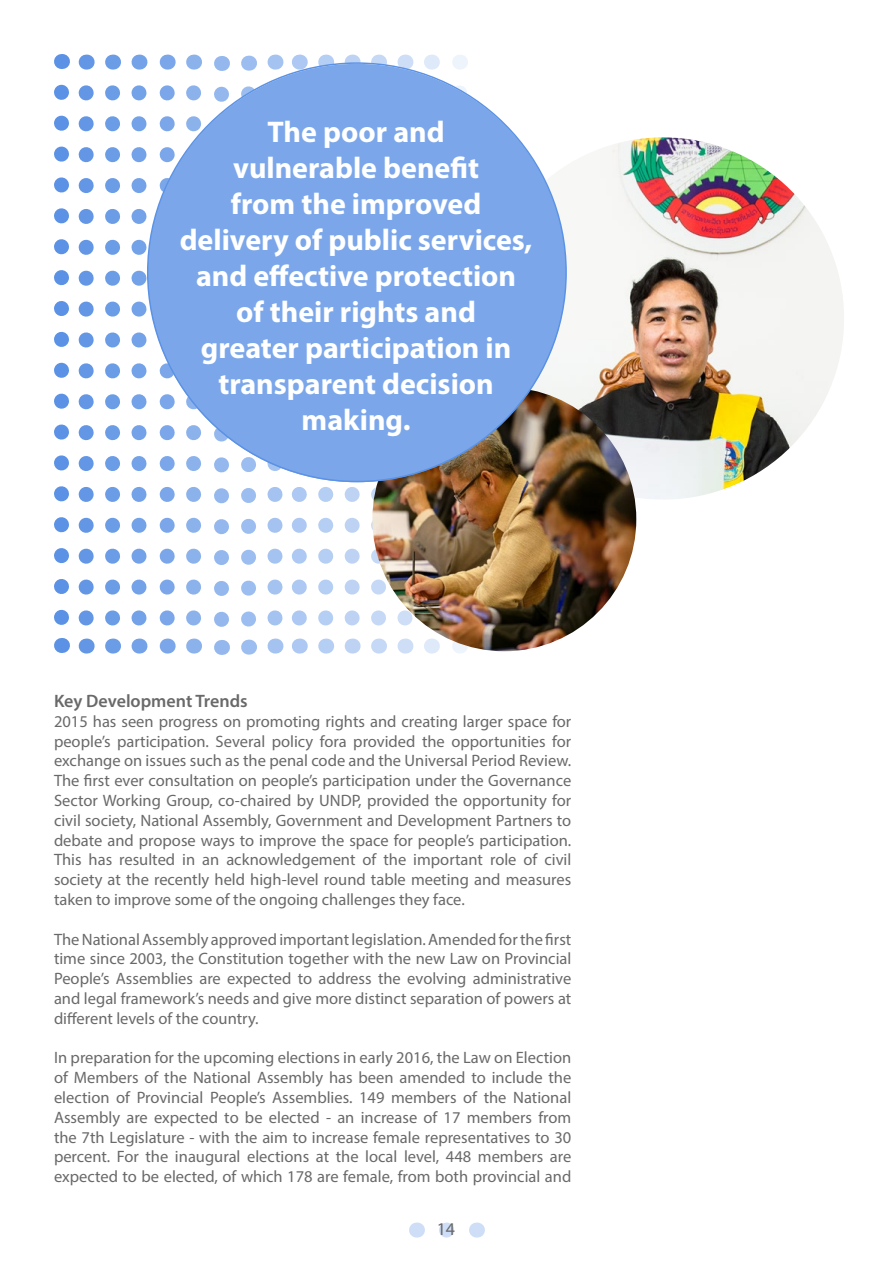
<style>
.page{position:relative;width:893px;height:1263px;background:#fff}
.page>*{position:absolute;margin:0;border:0;box-sizing:border-box;transform-origin:0 0}
.t1{font:700 30px/36px "Myriad Pro";color:#fff;text-align:center}
.t2{font:600 18px "Myriad Pro";color:#696969}
.t3{font:18px "Myriad Pro";color:#696969}
.t4{font:16.5px/19.8px "Myriad Pro";color:#696969;text-align:justify}
</style>
<div class="page">
<svg style="left:446px;top:1222px;width:8px;height:15px"></svg>
<svg style="left:416px;top:1222px;width:1px;height:15px"></svg>
<svg style="left:476px;top:1222px;width:1px;height:15px"></svg>
<svg style="left:214px;top:94px;width:15px;height:533px"></svg>
<svg style="left:222px;top:56px;width:1px;height:15px"></svg>
<svg style="left:222px;top:640px;width:1px;height:15px"></svg>
<svg style="left:160px;top:93px;width:15px;height:533px"></svg>
<svg style="left:167px;top:55px;width:1px;height:15px"></svg>
<svg style="left:167px;top:638px;width:1px;height:15px"></svg>
<svg style="left:292px;top:472px;width:15px;height:154px"></svg>
<svg style="left:299px;top:55px;width:1px;height:15px"></svg>
<svg style="left:299px;top:638px;width:1px;height:15px"></svg>
<svg style="left:267px;top:462px;width:15px;height:164px"></svg>
<svg style="left:275px;top:55px;width:1px;height:15px"></svg>
<svg style="left:275px;top:638px;width:1px;height:15px"></svg>
<svg style="left:241px;top:94px;width:15px;height:533px"></svg>
<svg style="left:249px;top:56px;width:1px;height:15px"></svg>
<svg style="left:249px;top:640px;width:1px;height:15px"></svg>
<svg style="left:186px;top:93px;width:15px;height:533px"></svg>
<svg style="left:194px;top:55px;width:1px;height:15px"></svg>
<svg style="left:194px;top:638px;width:1px;height:15px"></svg>
<svg style="left:318px;top:478px;width:15px;height:148px"></svg>
<svg style="left:326px;top:638px;width:1px;height:15px"></svg>
<svg style="left:345px;top:482px;width:15px;height:144px"></svg>
<svg style="left:352px;top:638px;width:1px;height:15px"></svg>
<svg style="left:397px;top:597px;width:15px;height:29px"></svg>
<svg style="left:405px;top:55px;width:1px;height:14px"></svg>
<svg style="left:405px;top:638px;width:1px;height:15px"></svg>
<svg style="left:431px;top:55px;width:1px;height:15px"></svg>
<svg style="left:431px;top:638px;width:1px;height:15px"></svg>
<svg style="left:371px;top:481px;width:15px;height:145px"></svg>
<svg style="left:379px;top:638px;width:1px;height:15px"></svg>
<svg style="left:460px;top:55px;width:1px;height:14px"></svg>
<svg style="left:54px;top:92px;width:15px;height:533px"></svg>
<svg style="left:62px;top:54px;width:1px;height:15px"></svg>
<svg style="left:62px;top:638px;width:1px;height:15px"></svg>
<svg style="left:79px;top:93px;width:15px;height:533px"></svg>
<svg style="left:86px;top:55px;width:1px;height:15px"></svg>
<svg style="left:86px;top:638px;width:1px;height:15px"></svg>
<svg style="left:105px;top:93px;width:15px;height:533px"></svg>
<svg style="left:113px;top:55px;width:1px;height:15px"></svg>
<svg style="left:113px;top:638px;width:1px;height:15px"></svg>
<svg style="left:131px;top:93px;width:15px;height:533px"></svg>
<svg style="left:139px;top:55px;width:1px;height:15px"></svg>
<svg style="left:139px;top:638px;width:1px;height:15px"></svg>
<img style="left:482px;top:137px;width:362px;height:363px;border-radius:181px">
<img style="left:372px;top:387px;width:264px;height:264px;border-radius:132px">
<div style="left:148px;top:64px;width:418px;height:418px;background:#7ba7ea;border-radius:50%"></div>
<h1 class="t1" style="left:180px;top:113px;width:354px">The poor and<br>vulnerable benefit<br>from the improved delivery of public services, and effective protection of their rights and<br>greater participation in transparent decision making.</h1>
<p class="t2" style="left:54px;top:689px;width:195px">Key Development Trends</p>
<p class="t4" style="left:54px;top:711px;width:519px">2015 has seen progress on promoting rights and creating larger space for people’s participation. Several policy fora provided the opportunities for exchange on issues such as the penal code and the Universal Period Review.<br>The first ever consultation on people’s participation under the Governance Sector Working Group, co-chaired by UNDP, provided the opportunity for civil society, National Assembly, Government and Development Partners to debate and propose ways to improve the space for people’s participation.<br>This has resulted in an acknowledgement of the important role of civil society at the recently held high-level round table meeting and measures taken to improve some of the ongoing challenges they face.</p>
<p class="t4" style="left:54px;top:929px;width:519px">The National Assembly approved important legislation. Amended for the first time since 2003, the Constitution together with the new Law on Provincial People’s Assemblies are expected to address the evolving administrative and legal framework’s needs and give more distinct separation of powers at different levels of the country.</p>
<p class="t4" style="left:54px;top:1048px;width:519px">In preparation for the upcoming elections in early 2016, the Law on Election of Members of the National Assembly has been amended to include the election of Provincial People’s Assemblies. 149 members of the National Assembly are expected to be elected - an increase of 17 members from the 7th Legislature - with the aim to increase female representatives to 30 percent. For the inaugural elections at the local level, 448 members are expected to be elected, of which 178 are female, from both provincial and</p>
<p class="t3" style="left:437px;top:1218px;width:20px">14</p>
</div>
